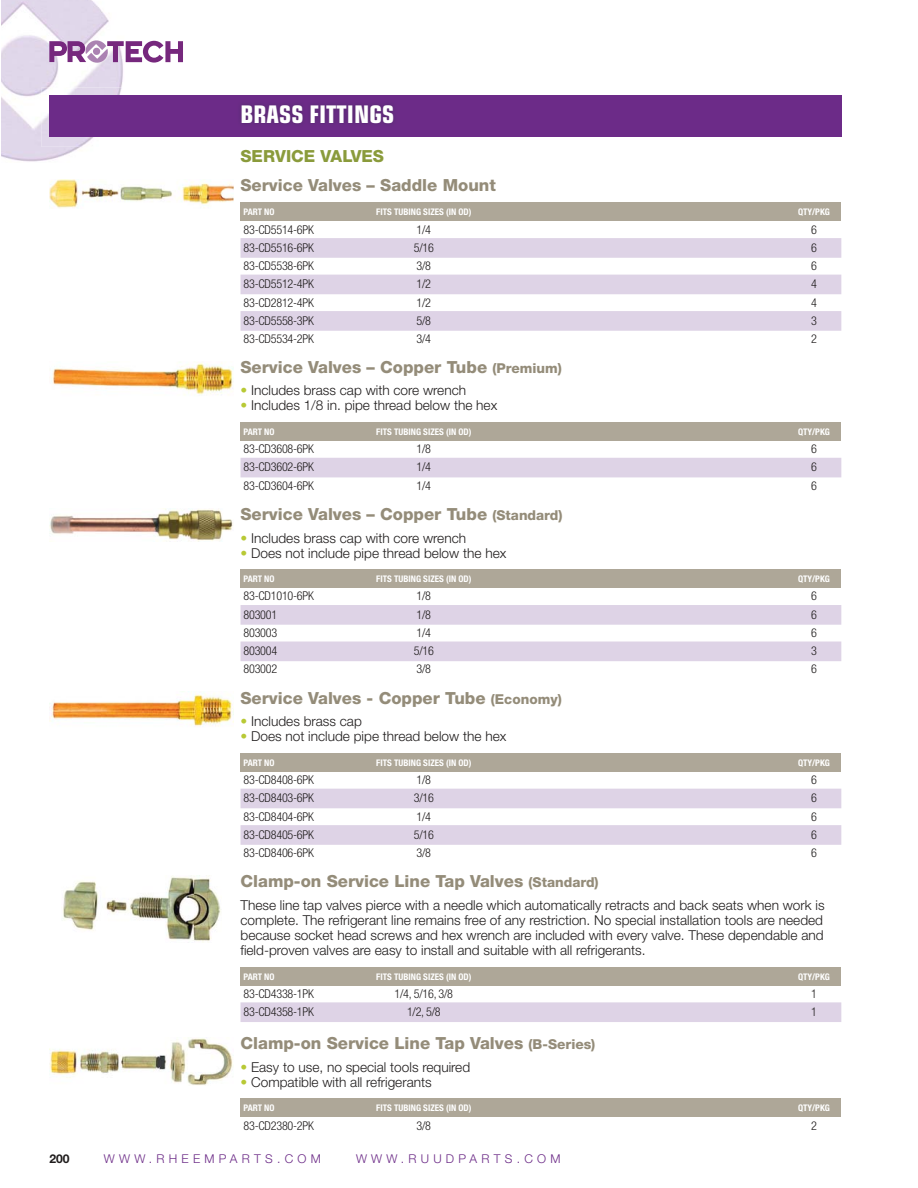
<style>
.page{position:relative;width:918px;height:1188px;background:#fff}
.page>*{position:absolute;margin:0;border:0;box-sizing:border-box;transform-origin:0 0}
.t1{font:700 condensed 24.3px "Eurostile";color:#fff}
.t2{font:800 16.65px "Helvetica Neue";color:#948c79}
.t3{font:800 16.65px "Helvetica Neue";color:#8a9b3b}
.t4{font:300 13.65px/15.1px "Helvetica Neue";color:#201d1d;text-align:justify}
.t5{font:300 condensed 12.15px "Helvetica Neue";letter-spacing:-.02em;color:#201d1d}
.t6{font:300 12.15px "Helvetica Neue";letter-spacing:.35em;color:#6c2b87}
.t7{font:700 12.15px "Helvetica Neue";color:#201d1d}
.t8{font:700 condensed 9.15px "Helvetica Neue";color:#fff}
.s1{font-size:13.65px}
.s2{color:#b8c935}
</style>
<div class="page">
<img style="left:2px;top:0;width:121px;height:162px">
<svg style="left:49px;top:40px;width:134px;height:23px"></svg>
<img style="left:41px;top:88px;width:801px;height:59px">
<div style="left:241px;top:203px;width:600px;height:18px;background:#aea798"></div>
<div style="left:241px;top:238px;width:600px;height:20px;background:#ded3e6"></div>
<div style="left:241px;top:275px;width:600px;height:19px;background:#ded3e6"></div>
<div style="left:241px;top:311px;width:600px;height:20px;background:#ded3e6"></div>
<img style="left:49px;top:179px;width:185px;height:29px">
<div style="left:241px;top:422px;width:600px;height:19px;background:#aea798"></div>
<div style="left:241px;top:458px;width:600px;height:19px;background:#ded3e6"></div>
<img style="left:52px;top:362px;width:182px;height:33px">
<div style="left:241px;top:569px;width:600px;height:19px;background:#aea798"></div>
<div style="left:241px;top:605px;width:600px;height:20px;background:#ded3e6"></div>
<div style="left:241px;top:642px;width:600px;height:19px;background:#ded3e6"></div>
<img style="left:49px;top:508px;width:184px;height:34px">
<div style="left:241px;top:753px;width:600px;height:19px;background:#aea798"></div>
<div style="left:241px;top:789px;width:600px;height:19px;background:#ded3e6"></div>
<div style="left:241px;top:825px;width:600px;height:20px;background:#ded3e6"></div>
<img style="left:49px;top:693px;width:185px;height:33px">
<div style="left:241px;top:1099px;width:600px;height:18px;background:#aea798"></div>
<img style="left:49px;top:1038px;width:184px;height:47px">
<div style="left:241px;top:967px;width:600px;height:18px;background:#aea798"></div>
<div style="left:241px;top:1002px;width:600px;height:20px;background:#ded3e6"></div>
<img style="left:63px;top:875px;width:158px;height:67px">
<h1 class="t1" style="left:241px;top:105px;width:155px">BRASS FITTINGS</h1>
<p class="t3" style="left:241px;top:150px;width:145px">SERVICE VALVES</p>
<p class="t2" style="left:241px;top:179px;width:257px">Service Valves – Saddle Mount</p>
<p class="t8" style="left:244px;top:209px;width:33px">PART NO</p>
<p class="t8" style="left:376px;top:209px;width:97px">FITS TUBING SIZES (IN OD)</p>
<p class="t8" style="left:798px;top:209px;width:33px">QTY/PKG</p>
<p class="t5" style="left:244px;top:225px;width:72px">83-CD5514-6PK</p>
<p class="t5" style="left:417px;top:225px;width:16px">1/4</p>
<p class="t5" style="left:811px;top:225px;width:7px">6</p>
<p class="t5" style="left:244px;top:243px;width:72px">83-CD5516-6PK</p>
<p class="t5" style="left:414px;top:243px;width:22px">5/16</p>
<p class="t5" style="left:811px;top:243px;width:7px">6</p>
<p class="t5" style="left:244px;top:261px;width:72px">83-CD5538-6PK</p>
<p class="t5" style="left:417px;top:261px;width:16px">3/8</p>
<p class="t5" style="left:811px;top:261px;width:7px">6</p>
<p class="t5" style="left:244px;top:280px;width:72px">83-CD5512-4PK</p>
<p class="t5" style="left:417px;top:280px;width:16px">1/2</p>
<p class="t5" style="left:811px;top:280px;width:7px">4</p>
<p class="t5" style="left:244px;top:298px;width:72px">83-CD2812-4PK</p>
<p class="t5" style="left:417px;top:298px;width:16px">1/2</p>
<p class="t5" style="left:811px;top:298px;width:7px">4</p>
<p class="t5" style="left:244px;top:316px;width:72px">83-CD5558-3PK</p>
<p class="t5" style="left:417px;top:316px;width:16px">5/8</p>
<p class="t5" style="left:811px;top:316px;width:7px">3</p>
<p class="t5" style="left:244px;top:334px;width:72px">83-CD5534-2PK</p>
<p class="t5" style="left:417px;top:334px;width:16px">3/4</p>
<p class="t5" style="left:811px;top:334px;width:7px">2</p>
<p class="t2" style="left:241px;top:361px;width:323px">Service Valves – Copper Tube <span class="s1">(Premium)</span></p>
<p class="t4" style="left:241px;top:384px;width:227px"><span class="s2">•</span> Includes brass cap with core wrench</p>
<p class="t4" style="left:241px;top:399px;width:258px"><span class="s2">•</span> Includes 1/8 in. pipe thread below the hex</p>
<p class="t8" style="left:244px;top:428px;width:33px">PART NO</p>
<p class="t8" style="left:376px;top:428px;width:97px">FITS TUBING SIZES (IN OD)</p>
<p class="t8" style="left:798px;top:428px;width:33px">QTY/PKG</p>
<p class="t5" style="left:244px;top:445px;width:72px">83-CD3608-6PK</p>
<p class="t5" style="left:417px;top:445px;width:16px">1/8</p>
<p class="t5" style="left:811px;top:445px;width:7px">6</p>
<p class="t5" style="left:244px;top:463px;width:72px">83-CD3602-6PK</p>
<p class="t5" style="left:417px;top:463px;width:16px">1/4</p>
<p class="t5" style="left:811px;top:463px;width:7px">6</p>
<p class="t5" style="left:244px;top:481px;width:72px">83-CD3604-6PK</p>
<p class="t5" style="left:417px;top:481px;width:16px">1/4</p>
<p class="t5" style="left:811px;top:481px;width:7px">6</p>
<p class="t2" style="left:241px;top:508px;width:324px">Service Valves – Copper Tube <span class="s1">(Standard)</span></p>
<p class="t4" style="left:241px;top:531px;width:227px"><span class="s2">•</span> Includes brass cap with core wrench</p>
<p class="t4" style="left:241px;top:547px;width:267px"><span class="s2">•</span> Does not include pipe thread below the hex</p>
<p class="t8" style="left:244px;top:576px;width:33px">PART NO</p>
<p class="t8" style="left:376px;top:576px;width:97px">FITS TUBING SIZES (IN OD)</p>
<p class="t8" style="left:798px;top:576px;width:33px">QTY/PKG</p>
<p class="t5" style="left:244px;top:592px;width:72px">83-CD1010-6PK</p>
<p class="t5" style="left:417px;top:592px;width:16px">1/8</p>
<p class="t5" style="left:811px;top:592px;width:7px">6</p>
<p class="t5" style="left:244px;top:610px;width:35px">803001</p>
<p class="t5" style="left:417px;top:610px;width:16px">1/8</p>
<p class="t5" style="left:811px;top:610px;width:7px">6</p>
<p class="t5" style="left:244px;top:628px;width:35px">803003</p>
<p class="t5" style="left:417px;top:628px;width:16px">1/4</p>
<p class="t5" style="left:811px;top:628px;width:7px">6</p>
<p class="t5" style="left:244px;top:647px;width:35px">803004</p>
<p class="t5" style="left:414px;top:647px;width:22px">5/16</p>
<p class="t5" style="left:811px;top:647px;width:7px">3</p>
<p class="t5" style="left:244px;top:665px;width:35px">803002</p>
<p class="t5" style="left:417px;top:665px;width:16px">3/8</p>
<p class="t5" style="left:811px;top:665px;width:7px">6</p>
<p class="t2" style="left:241px;top:692px;width:323px">Service Valves - Copper Tube <span class="s1">(Economy)</span></p>
<p class="t4" style="left:241px;top:715px;width:123px"><span class="s2">•</span> Includes brass cap</p>
<p class="t4" style="left:241px;top:730px;width:267px"><span class="s2">•</span> Does not include pipe thread below the hex</p>
<p class="t8" style="left:244px;top:759px;width:33px">PART NO</p>
<p class="t8" style="left:376px;top:759px;width:97px">FITS TUBING SIZES (IN OD)</p>
<p class="t8" style="left:798px;top:759px;width:33px">QTY/PKG</p>
<p class="t5" style="left:244px;top:775px;width:72px">83-CD8408-6PK</p>
<p class="t5" style="left:417px;top:775px;width:16px">1/8</p>
<p class="t5" style="left:811px;top:775px;width:7px">6</p>
<p class="t5" style="left:244px;top:794px;width:72px">83-CD8403-6PK</p>
<p class="t5" style="left:414px;top:794px;width:22px">3/16</p>
<p class="t5" style="left:811px;top:794px;width:7px">6</p>
<p class="t5" style="left:244px;top:812px;width:72px">83-CD8404-6PK</p>
<p class="t5" style="left:417px;top:812px;width:16px">1/4</p>
<p class="t5" style="left:811px;top:812px;width:7px">6</p>
<p class="t5" style="left:244px;top:830px;width:72px">83-CD8405-6PK</p>
<p class="t5" style="left:414px;top:830px;width:22px">5/16</p>
<p class="t5" style="left:811px;top:830px;width:7px">6</p>
<p class="t5" style="left:244px;top:848px;width:72px">83-CD8406-6PK</p>
<p class="t5" style="left:417px;top:848px;width:16px">3/8</p>
<p class="t5" style="left:811px;top:848px;width:7px">6</p>
<p class="t2" style="left:241px;top:875px;width:360px">Clamp-on Service Line Tap Valves <span class="s1">(Standard)</span></p>
<p class="t4" style="left:241px;top:898px;width:586px">These line tap valves pierce with a needle which automatically retracts and back seats when work is complete. The refrigerant line remains free of any restriction. No special installation tools are needed because socket head screws and hex wrench are included with every valve. These dependable and field-proven valves are easy to install and suitable with all refrigerants.</p>
<p class="t8" style="left:244px;top:973px;width:33px">PART NO</p>
<p class="t8" style="left:376px;top:973px;width:97px">FITS TUBING SIZES (IN OD)</p>
<p class="t8" style="left:798px;top:973px;width:33px">QTY/PKG</p>
<p class="t5" style="left:244px;top:989px;width:72px">83-CD4338-1PK</p>
<p class="t5" style="left:395px;top:989px;width:60px">1/4, 5/16, 3/8</p>
<p class="t5" style="left:811px;top:989px;width:7px">1</p>
<p class="t5" style="left:244px;top:1007px;width:72px">83-CD4358-1PK</p>
<p class="t5" style="left:407px;top:1007px;width:35px">1/2, 5/8</p>
<p class="t5" style="left:811px;top:1007px;width:7px">1</p>
<p class="t2" style="left:241px;top:1038px;width:356px">Clamp-on Service Line Tap Valves <span class="s1">(B-Series)</span></p>
<p class="t4" style="left:241px;top:1061px;width:231px"><span class="s2">•</span> Easy to use, no special tools required</p>
<p class="t4" style="left:241px;top:1076px;width:193px"><span class="s2">•</span> Compatible with all refrigerants</p>
<p class="t8" style="left:244px;top:1105px;width:33px">PART NO</p>
<p class="t8" style="left:376px;top:1105px;width:97px">FITS TUBING SIZES (IN OD)</p>
<p class="t8" style="left:798px;top:1105px;width:33px">QTY/PKG</p>
<p class="t5" style="left:244px;top:1121px;width:72px">83-CD2380-2PK</p>
<p class="t5" style="left:417px;top:1121px;width:16px">3/8</p>
<p class="t5" style="left:811px;top:1121px;width:7px">2</p>
<p class="t7" style="left:49px;top:1154px;width:22px">200</p>
<p class="t6" style="left:104px;top:1154px;width:218px">WWW.RHEEMPARTS.COM</p>
<p class="t6" style="left:356px;top:1154px;width:206px">WWW.RUUDPARTS.COM</p>
</div>
